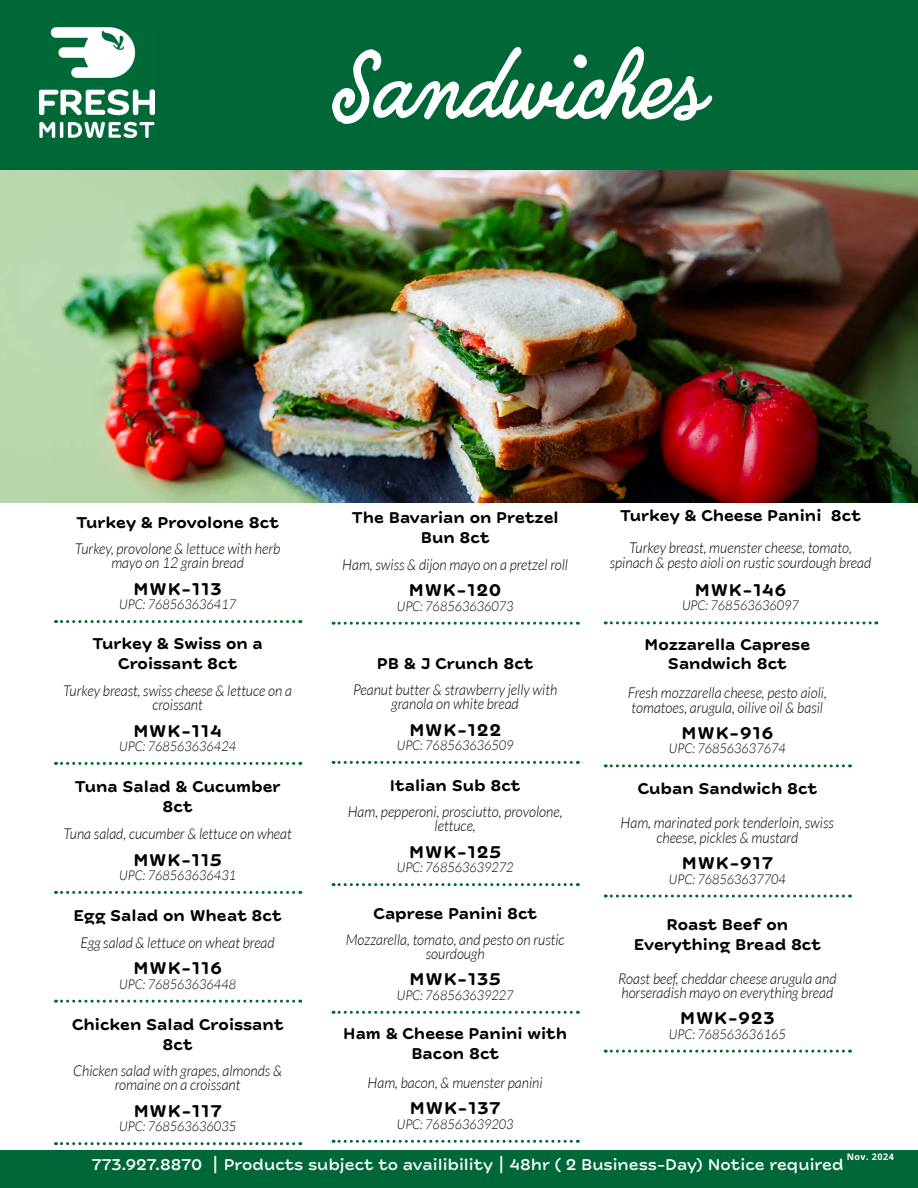
<style>
.page{position:relative;width:918px;height:1188px;background:#fff}
.page>*{position:absolute;margin:0;border:0;box-sizing:border-box;transform-origin:0 0}
.t1{font:76.5px "Quimby Gubernatorial";color:#fff}
.t2{font:700 18px "New Farm";letter-spacing:.05em;color:#000}
.t3{font:700 16.5px/19.8px "New Farm";color:#000;text-align:center}
.t4{font:500 16.5px "New Farm";color:#fff}
.t5{font:italic 300 15px/14.4px "Lato";color:#000;text-align:center;scale:.94 1}
.t6{font:italic 300 13.5px "Lato";color:#000;scale:.94 1}
.t7{font:9px "Open Sans";letter-spacing:.05em;color:#fff}
</style>
<div class="page">
<div style="left:0;top:0;width:918px;height:171px;background:#006838"></div>
<img style="left:40px;top:27px;width:114px;height:111px">
<img style="left:0;top:171px;width:918px;height:331px">
<svg style="left:56px;top:620px;width:245px;height:3px"></svg>
<svg style="left:56px;top:762px;width:245px;height:3px"></svg>
<svg style="left:56px;top:891px;width:245px;height:3px"></svg>
<svg style="left:56px;top:1000px;width:245px;height:3px"></svg>
<svg style="left:56px;top:1142px;width:245px;height:3px"></svg>
<svg style="left:333px;top:622px;width:245px;height:3px"></svg>
<svg style="left:333px;top:761px;width:245px;height:3px"></svg>
<svg style="left:333px;top:883px;width:245px;height:3px"></svg>
<svg style="left:333px;top:1011px;width:245px;height:3px"></svg>
<svg style="left:333px;top:1140px;width:245px;height:3px"></svg>
<svg style="left:605px;top:621px;width:272px;height:3px"></svg>
<svg style="left:605px;top:764px;width:246px;height:3px"></svg>
<svg style="left:605px;top:895px;width:246px;height:3px"></svg>
<svg style="left:605px;top:1050px;width:246px;height:3px"></svg>
<div style="left:0;top:1150px;width:918px;height:38px;background:#006838"></div>
<h1 class="t1" style="left:331px;top:46px;width:372px">Sandwiches</h1>
<p class="t3" style="left:76px;top:513px;width:204px">Turkey &amp; Provolone 8ct</p>
<p class="t5" style="left:75px;top:542px;width:220px">Turkey, provolone &amp; lettuce with herb mayo on 12 grain bread</p>
<p class="t2" style="left:134px;top:577px;width:90px">MWK-113</p>
<p class="t6" style="left:119px;top:597px;width:126px">UPC: 768563636417</p>
<p class="t3" style="left:92px;top:634px;width:172px">Turkey &amp; Swiss on a<br>Croissant 8ct</p>
<p class="t5" style="left:63px;top:684px;width:245px">Turkey breast, swiss cheese &amp; lettuce on a croissant</p>
<p class="t2" style="left:133px;top:719px;width:90px">MWK-114</p>
<p class="t6" style="left:119px;top:739px;width:126px">UPC: 768563636424</p>
<p class="t3" style="left:75px;top:778px;width:207px">Tuna Salad &amp; Cucumber<br>8ct</p>
<p class="t5" style="left:63px;top:827px;width:245px">Tuna salad, cucumber &amp; lettuce on wheat</p>
<p class="t2" style="left:133px;top:848px;width:90px">MWK-115</p>
<p class="t6" style="left:119px;top:868px;width:126px">UPC: 768563636431</p>
<p class="t3" style="left:74px;top:906px;width:210px">Egg Salad on Wheat 8ct</p>
<p class="t5" style="left:80px;top:936px;width:208px">Egg salad &amp; lettuce on wheat bread</p>
<p class="t2" style="left:134px;top:957px;width:90px">MWK-116</p>
<p class="t6" style="left:119px;top:977px;width:126px">UPC: 768563636448</p>
<p class="t3" style="left:72px;top:1015px;width:213px">Chicken Salad Croissant<br>8ct</p>
<p class="t5" style="left:73px;top:1064px;width:224px">Chicken salad with grapes, almonds &amp; romaine on a croissant</p>
<p class="t2" style="left:134px;top:1099px;width:89px">MWK-117</p>
<p class="t6" style="left:119px;top:1119px;width:126px">UPC: 768563636035</p>
<p class="t3" style="left:352px;top:508px;width:208px">The Bavarian on Pretzel<br>Bun 8ct</p>
<p class="t5" style="left:342px;top:558px;width:242px">Ham, swiss &amp; dijon mayo on a pretzel roll</p>
<p class="t2" style="left:409px;top:579px;width:94px">MWK-120</p>
<p class="t6" style="left:397px;top:599px;width:126px">UPC: 768563636073</p>
<p class="t3" style="left:377px;top:654px;width:158px">PB &amp; J Crunch 8ct</p>
<p class="t5" style="left:353px;top:683px;width:219px">Peanut butter &amp; strawberry jelly with granola on white bread</p>
<p class="t2" style="left:409px;top:718px;width:93px">MWK-122</p>
<p class="t6" style="left:397px;top:738px;width:126px">UPC: 768563636509</p>
<p class="t3" style="left:390px;top:776px;width:132px">Italian Sub 8ct</p>
<p class="t5" style="left:348px;top:805px;width:230px">Ham, pepperoni, prosciutto, provolone, lettuce,</p>
<p class="t2" style="left:409px;top:840px;width:93px">MWK-125</p>
<p class="t6" style="left:397px;top:860px;width:126px">UPC: 768563639272</p>
<p class="t3" style="left:373px;top:904px;width:165px">Caprese Panini 8ct</p>
<p class="t5" style="left:346px;top:933px;width:234px">Mozzarella, tomato, and pesto on rustic sourdough</p>
<p class="t2" style="left:410px;top:968px;width:93px">MWK-135</p>
<p class="t6" style="left:397px;top:988px;width:126px">UPC: 768563639227</p>
<p class="t3" style="left:343px;top:1024px;width:225px">Ham &amp; Cheese Panini with<br>Bacon 8ct</p>
<p class="t5" style="left:368px;top:1076px;width:188px">Ham, bacon, &amp; muenster panini</p>
<p class="t2" style="left:410px;top:1097px;width:92px">MWK-137</p>
<p class="t6" style="left:397px;top:1117px;width:126px">UPC: 768563639203</p>
<p class="t3" style="left:620px;top:506px;width:242px">Turkey &amp; Cheese Panini 8ct</p>
<p class="t5" style="left:610px;top:541px;width:280px">Turkey breast, muenster cheese, tomato, spinach &amp; pesto aioli on rustic sourdough bread</p>
<p class="t2" style="left:695px;top:579px;width:93px">MWK-146</p>
<p class="t6" style="left:682px;top:598px;width:126px">UPC: 768563636097</p>
<p class="t3" style="left:645px;top:635px;width:167px">Mozzarella Caprese<br>Sandwich 8ct</p>
<p class="t5" style="left:628px;top:686px;width:213px;text-align:left">Fresh mozzarella cheese, pesto aioli, tomatoes, arugula, oilive oil &amp; basil</p>
<p class="t2" style="left:682px;top:722px;width:93px">MWK-916</p>
<p class="t6" style="left:669px;top:741px;width:126px">UPC: 768563637674</p>
<p class="t3" style="left:637px;top:780px;width:181px">Cuban Sandwich 8ct</p>
<p class="t5" style="left:621px;top:816px;width:228px">Ham, marinated pork tenderloin, swiss cheese, pickles &amp; mustard</p>
<p class="t2" style="left:682px;top:852px;width:93px">MWK-917</p>
<p class="t6" style="left:669px;top:871px;width:126px">UPC: 768563637704</p>
<p class="t3" style="left:634px;top:916px;width:189px">Roast Beef on<br>Everything Bread 8ct</p>
<p class="t5" style="left:618px;top:971px;width:234px;text-align:left">Roast beef, cheddar cheese arugula and horseradish mayo on everything bread</p>
<p class="t2" style="left:680px;top:1007px;width:96px">MWK-923</p>
<p class="t6" style="left:669px;top:1027px;width:126px">UPC: 768563636165</p>
<p class="t4" style="left:91px;top:1154px;width:754px">773.927.8870 | Products subject to availibility | 48hr ( 2 Business-Day) Notice required</p>
<p class="t7" style="left:847px;top:1151px;width:49px">Nov. 2024</p>
</div>
